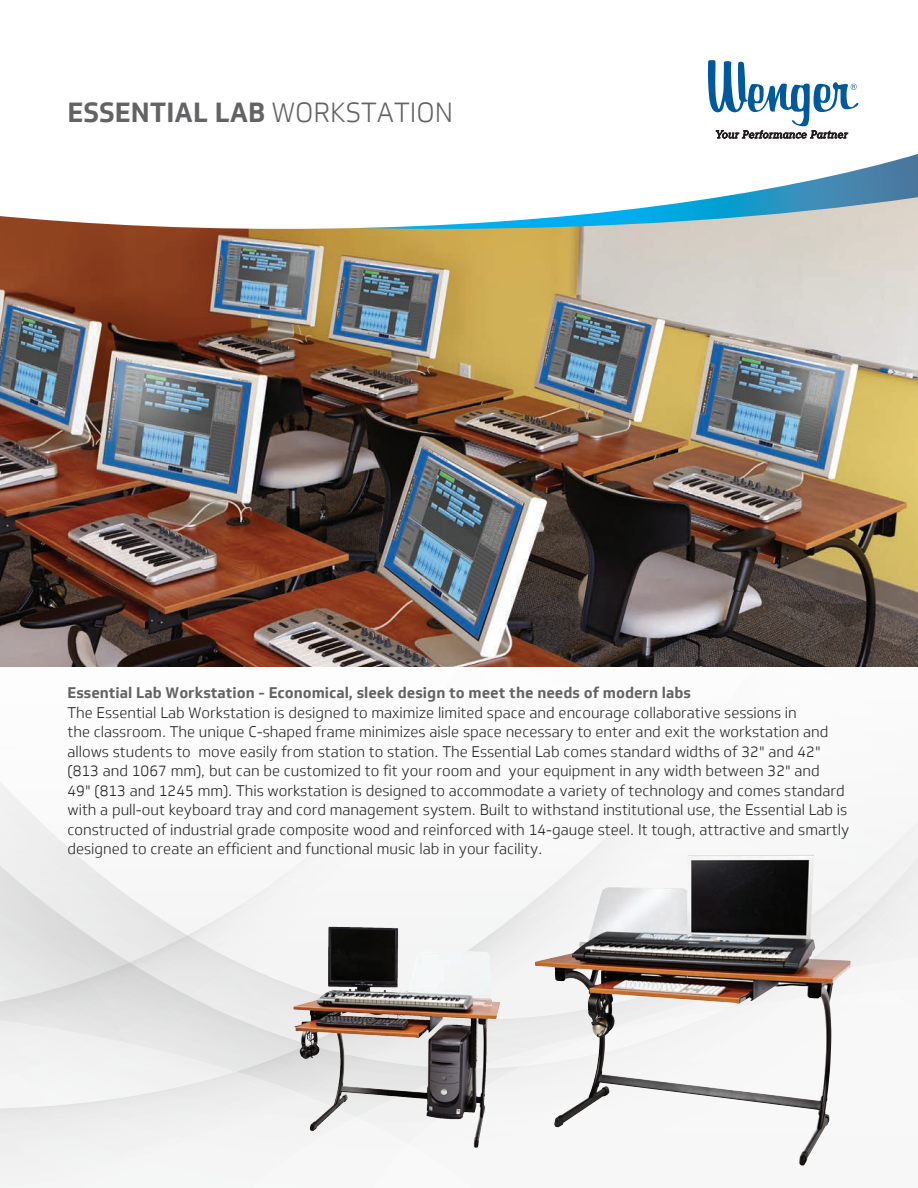
<style>
.page{position:relative;width:918px;height:1188px;background:#fff}
.page>*{position:absolute;margin:0;border:0;box-sizing:border-box;transform-origin:0 0}
.t1{font:700 27px "Soleto";color:#636366}
.body_copy{font:300 15px/19.5px "Soleto";color:#231f20}
.italic_berling{font:700 15px "Soleto";color:#636366}
.s1{font-weight:300}
</style>
<div class="page">
<svg style="left:197px;top:990px;width:338px;height:10px"></svg>
<svg style="left:0;top:1000px;width:535px;height:188px;fill:#efefef"></svg>
<svg style="left:0;top:778px;width:918px;height:212px"></svg>
<img style="left:0;top:229px;width:918px;height:438px">
<svg style="left:0;top:73px;width:918px;height:156px"></svg>
<svg style="left:708px;top:60px;width:150px;height:78px"></svg>
<img style="left:535px;top:855px;width:315px;height:311px">
<img style="left:336px;top:1092px;width:144px;height:56px">
<p class="t1" style="left:68px;top:96px;width:387px">ESSENTIAL LAB <span class="s1">WORKSTATION</span></p>
<p class="italic_berling" style="left:68px;top:684px;width:625px">Essential Lab Workstation - Economical, sleek design to meet the needs of modern labs</p>
<p class="body_copy" style="left:68px;top:703px;width:783px">The Essential Lab Workstation is designed to maximize limited space and encourage collaborative sessions in<br>the classroom. The unique C-shaped frame minimizes aisle space necessary to enter and exit the workstation and allows students to move easily from station to station. The Essential Lab comes standard widths of 32" and 42" (813 and 1067 mm), but can be customized to fit your room and your equipment in any width between 32" and<br>49" (813 and 1245 mm). This workstation is designed to accommodate a variety of technology and comes standard with a pull-out keyboard tray and cord management system. Built to withstand institutional use, the Essential Lab is constructed of industrial grade composite wood and reinforced with 14-gauge steel. It tough, attractive and smartly designed to create an efficient and functional music lab in your facility.</p>
</div>
